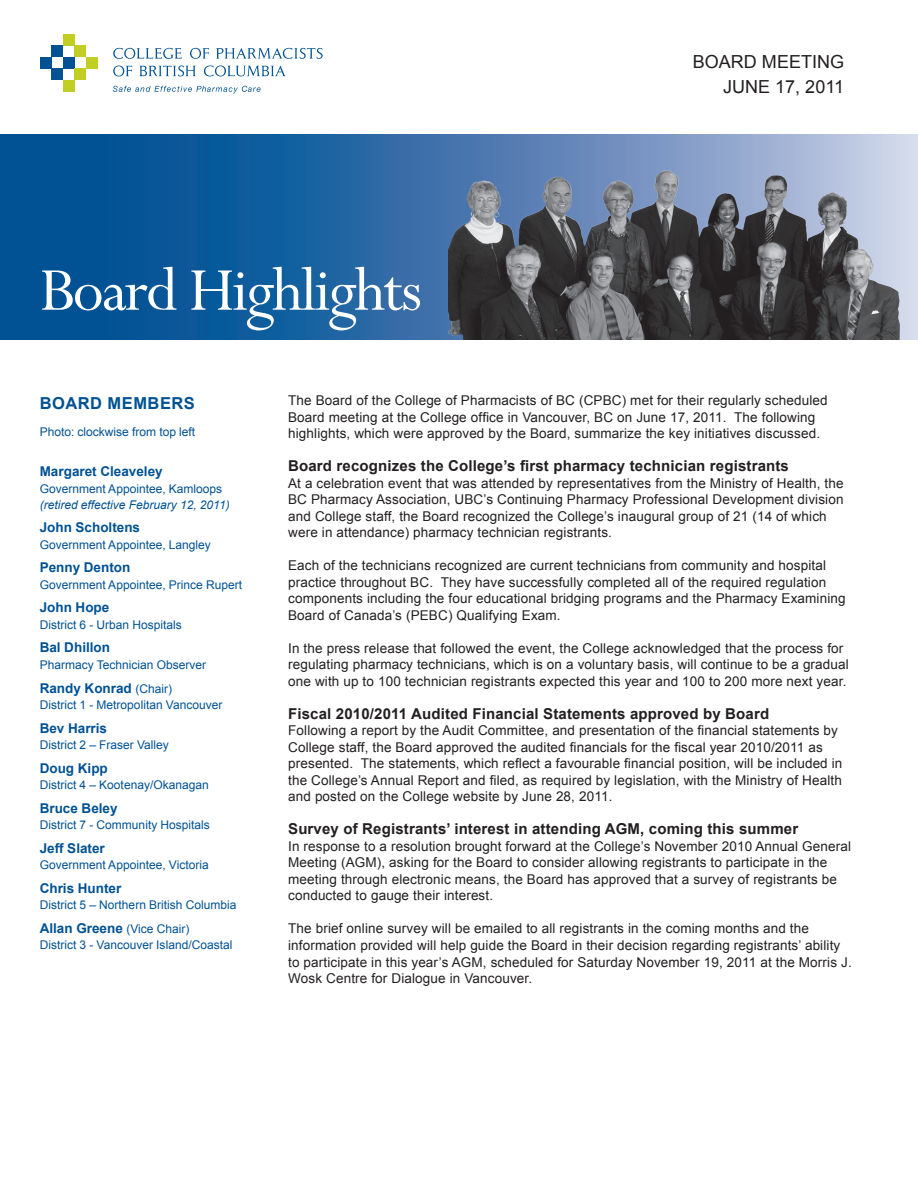
<style>
.page{position:relative;width:918px;height:1187px;background:#fff}
.page>*{position:absolute;margin:0;border:0;box-sizing:border-box;transform-origin:0 0}
.t1{font:68.4px "Perpetua";letter-spacing:-.03em;color:#fff}
.t2{font:18px/25.5px "Arial";color:#231f20;text-align:right}
.t3{font:700 16.5px "Arial";letter-spacing:.03em;color:#005294}
.t4{font:700 15px "Arial";letter-spacing:.01em;color:#231f20}
.t5{font:13.5px/16.5px "Arial";letter-spacing:.01em;color:#231f20}
.t6{font:700 13.5px "Arial";color:#005294}
.t7{font:12px "Arial";color:#005294}
.t8{font:italic 12px "Arial";color:#005294}
.s1{font-weight:400;font-size:12px}
</style>
<div class="page">
<svg style="left:0;top:134px;width:917px;height:206px;background:#145d9c"></svg>
<svg style="left:113px;top:86px;width:147px;height:7px"></svg>
<svg style="left:113px;top:48px;width:69px;height:11px"></svg>
<svg style="left:190px;top:48px;width:19px;height:11px"></svg>
<svg style="left:216px;top:48px;width:106px;height:11px"></svg>
<svg style="left:113px;top:65px;width:19px;height:11px"></svg>
<svg style="left:139px;top:65px;width:56px;height:11px"></svg>
<svg style="left:204px;top:65px;width:81px;height:11px"></svg>
<div style="left:40px;top:57px;width:11px;height:12px;background:#005294"></div>
<div style="left:51px;top:69px;width:12px;height:11px;background:#005294"></div>
<div style="left:51px;top:46px;width:12px;height:11px;background:#005294"></div>
<div style="left:63px;top:57px;width:11px;height:12px;background:#005294"></div>
<div style="left:74px;top:46px;width:12px;height:11px;background:#c1ce23"></div>
<div style="left:74px;top:69px;width:12px;height:11px;background:#c1ce23"></div>
<div style="left:63px;top:34px;width:11px;height:12px;background:#c1ce23"></div>
<div style="left:63px;top:80px;width:11px;height:12px;background:#c1ce23"></div>
<div style="left:86px;top:57px;width:11px;height:12px;background:#c1ce23"></div>
<img style="left:448px;top:137px;width:469px;height:203px">
<h1 class="t1" style="left:40px;top:254px;width:384px">Board Highlights</h1>
<h2 class="t2" style="left:692px;top:49px;width:153px">BOARD MEETING<br>JUNE 17, 2011</h2>
<p class="t3" style="left:40px;top:392px;width:157px">board members</p>
<p class="t7" style="left:40px;top:424px;width:157px">Photo: clockwise from top left</p>
<p class="t6" style="left:40px;top:462px;width:124px">Margaret Cleaveley</p>
<p class="t7" style="left:40px;top:480px;width:184px">Government Appointee, Kamloops</p>
<p class="t8" style="left:40px;top:497px;width:191px">(retired effective February 12, 2011)</p>
<p class="t6" style="left:40px;top:518px;width:102px">John Scholtens</p>
<p class="t7" style="left:40px;top:536px;width:173px">Government Appointee, Langley</p>
<p class="t6" style="left:40px;top:558px;width:92px">Penny Denton</p>
<p class="t7" style="left:40px;top:577px;width:204px">Government Appointee, Prince Rupert</p>
<p class="t6" style="left:40px;top:598px;width:71px">John Hope</p>
<p class="t7" style="left:40px;top:617px;width:144px">District 6 - Urban Hospitals</p>
<p class="t6" style="left:40px;top:638px;width:72px">Bal Dhillon</p>
<p class="t7" style="left:40px;top:657px;width:168px">Pharmacy Technician Observer</p>
<p class="t6" style="left:40px;top:679px;width:134px">Randy Konrad <span class="s1">(Chair)</span></p>
<p class="t7" style="left:40px;top:697px;width:184px">District 1 - Metropolitan Vancouver</p>
<p class="t6" style="left:40px;top:719px;width:69px">Bev Harris</p>
<p class="t7" style="left:40px;top:737px;width:131px">District 2 – Fraser Valley</p>
<p class="t6" style="left:40px;top:759px;width:70px">Doug Kipp</p>
<p class="t7" style="left:40px;top:777px;width:170px">District 4 – Kootenay/Okanagan</p>
<p class="t6" style="left:40px;top:799px;width:79px">Bruce Beley</p>
<p class="t7" style="left:40px;top:817px;width:172px">District 7 - Community Hospitals</p>
<p class="t6" style="left:40px;top:839px;width:67px">Jeff Slater</p>
<p class="t7" style="left:40px;top:857px;width:170px">Government Appointee, Victoria</p>
<p class="t6" style="left:40px;top:879px;width:83px">Chris Hunter</p>
<p class="t7" style="left:40px;top:897px;width:198px">District 5 – Northern British Columbia</p>
<p class="t6" style="left:40px;top:919px;width:151px">Allan Greene <span class="s1">(Vice Chair)</span></p>
<p class="t7" style="left:40px;top:937px;width:194px">District 3 - Vancouver Island/Coastal</p>
<p class="t5" style="left:288px;top:392px;width:540px">The Board of the College of Pharmacists of BC (CPBC) met for their regularly scheduled<br>Board meeting at the College office in Vancouver, BC on June 17, 2011. The following highlights, which were approved by the Board, summarize the key initiatives discussed.</p>
<p class="t4" style="left:288px;top:456px;width:502px">Board recognizes the College’s first pharmacy technician registrants</p>
<p class="t5" style="left:288px;top:475px;width:556px">At a celebration event that was attended by representatives from the Ministry of Health, the BC Pharmacy Association, UBC’s Continuing Pharmacy Professional Development division and College staff, the Board recognized the College’s inaugural group of 21 (14 of which were in attendance) pharmacy technician registrants.</p>
<p class="t5" style="left:288px;top:557px;width:558px">Each of the technicians recognized are current technicians from community and hospital practice throughout BC. They have successfully completed all of the required regulation components including the four educational bridging programs and the Pharmacy Examining Board of Canada’s (PEBC) Qualifying Exam.</p>
<p class="t5" style="left:288px;top:640px;width:562px">In the press release that followed the event, the College acknowledged that the process for regulating pharmacy technicians, which is on a voluntary basis, will continue to be a gradual one with up to 100 technician registrants expected this year and 100 to 200 more next year.</p>
<p class="t4" style="left:288px;top:703px;width:482px">Fiscal 2010/2011 Audited Financial Statements approved by Board</p>
<p class="t5" style="left:288px;top:722px;width:555px">Following a report by the Audit Committee, and presentation of the financial statements by College staff, the Board approved the audited financials for the fiscal year 2010/2011 as presented. The statements, which reflect a favourable financial position, will be included in the College’s Annual Report and filed, as required by legislation, with the Ministry of Health and posted on the College website by June 28, 2011.</p>
<p class="t4" style="left:288px;top:819px;width:511px">Survey of Registrants’ interest in attending AGM, coming this summer</p>
<p class="t5" style="left:288px;top:838px;width:564px">In response to a resolution brought forward at the College’s November 2010 Annual General Meeting (AGM), asking for the Board to consider allowing registrants to participate in the meeting through electronic means, the Board has approved that a survey of registrants be conducted to gauge their interest.</p>
<p class="t5" style="left:288px;top:920px;width:565px">The brief online survey will be emailed to all registrants in the coming months and the information provided will help guide the Board in their decision regarding registrants’ ability to participate in this year’s AGM, scheduled for Saturday November 19, 2011 at the Morris J.<br>Wosk Centre for Dialogue in Vancouver.</p>
</div>
